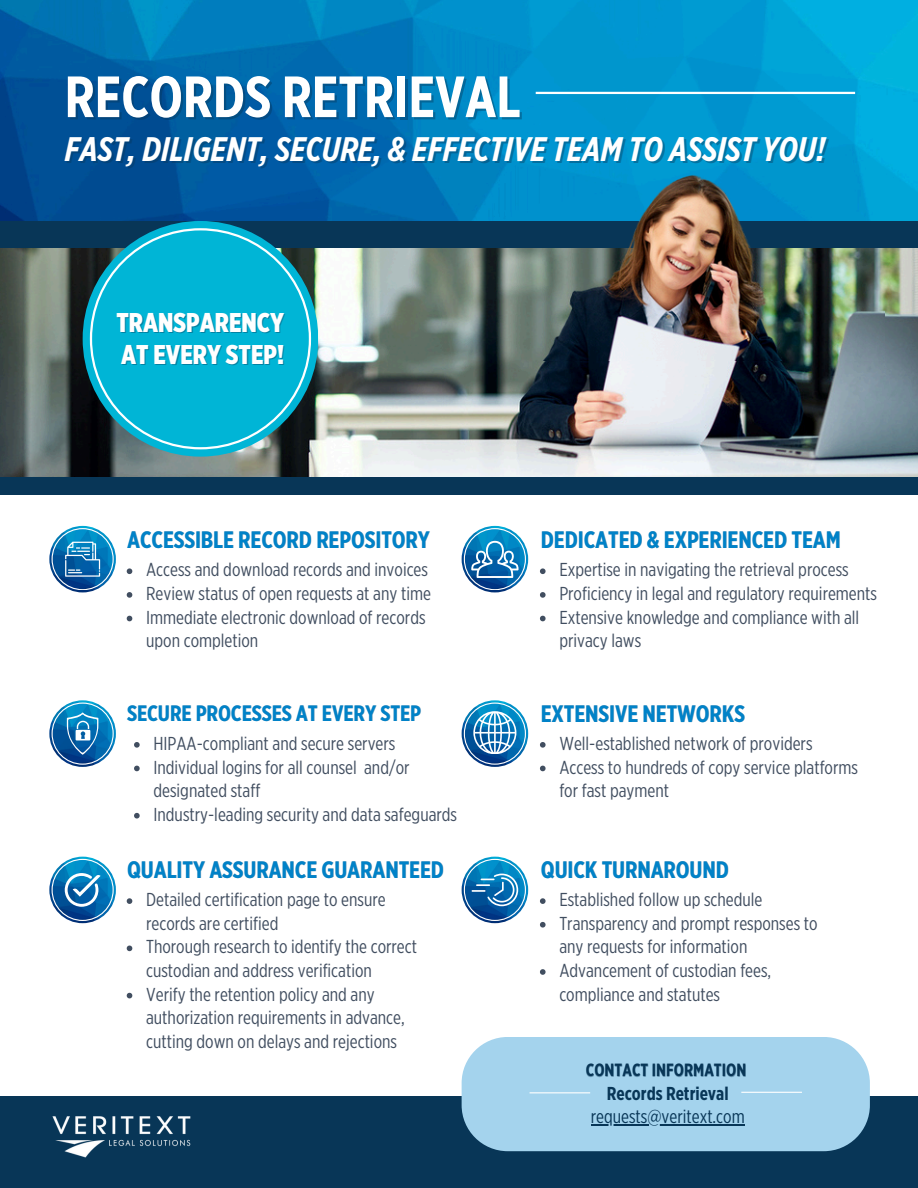
<style>
.page{position:relative;width:918px;height:1188px;background:#fff}
.page>*{position:absolute;margin:0;border:0;box-sizing:border-box;transform-origin:0 0}
.t1{font:700 58.05px "Gotham X Narrow";color:#fff}
.t2{font:italic 700 34.05px "Gotham X Narrow";color:#fff}
.t3{font:900 27.15px "Gotham X Narrow";color:#fff}
.t4{font:700 23.7px "Gotham X Narrow";color:#0082c8}
.t5{font:700 22.2px "Gotham X Narrow";color:#0082c8}
.t6{font:18.75px/23.7px "Gotham X Narrow";color:#414e60}
.t7{font:18.75px "Gotham X Narrow";color:#083657}
.t8{font:700 18.75px "Gotham X Narrow";color:#083657}
.t9{font:700 17.7px "Gotham X Narrow";color:#083657}
</style>
<div class="page">
<div style="left:0;top:457px;width:918px;height:38px;background:#083657"></div>
<img style="left:0;top:0;width:918px;height:221px">
<hr style="left:536px;top:92px;width:319px;height:2px;background:#fff">
<div style="left:0;top:1096px;width:918px;height:92px;background:#083657"></div>
<img style="left:52px;top:1116px;width:139px;height:42px">
<div style="left:462px;top:1037px;width:408px;height:114px;background:#a4d3ed;border-radius:46px"></div>
<img style="left:462px;top:857px;width:66px;height:66px;border-radius:50%">
<svg style="left:464px;top:859px;width:62px;height:62px"></svg>
<img style="left:49px;top:700px;width:67px;height:67px;border-radius:50%">
<svg style="left:52px;top:703px;width:61px;height:61px"></svg>
<img style="left:49px;top:857px;width:67px;height:66px;border-radius:50%">
<img style="left:462px;top:700px;width:66px;height:67px;border-radius:50%">
<img style="left:462px;top:526px;width:66px;height:66px;border-radius:50%">
<svg style="left:464px;top:528px;width:62px;height:62px"></svg>
<img style="left:49px;top:526px;width:67px;height:66px;border-radius:50%">
<svg style="left:52px;top:528px;width:61px;height:62px;background:#428fc0"></svg>
<img style="left:0;top:248px;width:918px;height:228px">
<svg style="left:52px;top:859px;width:61px;height:62px"></svg>
<svg style="left:464px;top:703px;width:62px;height:61px"></svg>
<hr style="left:530px;top:1092px;width:60px;height:1px;background:#fff">
<hr style="left:741px;top:1092px;width:61px;height:1px;background:#fff">
<hr style="left:591px;top:1124px;width:154px;height:2px;background:#083657">
<svg style="left:540px;top:898px;width:6px;height:6px"></svg>
<svg style="left:540px;top:922px;width:6px;height:6px"></svg>
<svg style="left:540px;top:969px;width:6px;height:6px"></svg>
<svg style="left:134px;top:742px;width:6px;height:6px"></svg>
<svg style="left:134px;top:766px;width:6px;height:5px"></svg>
<svg style="left:134px;top:813px;width:6px;height:6px"></svg>
<svg style="left:127px;top:898px;width:5px;height:6px"></svg>
<svg style="left:127px;top:946px;width:5px;height:5px"></svg>
<svg style="left:127px;top:993px;width:5px;height:5px"></svg>
<svg style="left:540px;top:742px;width:6px;height:6px"></svg>
<svg style="left:540px;top:766px;width:6px;height:5px"></svg>
<svg style="left:540px;top:568px;width:6px;height:6px"></svg>
<svg style="left:540px;top:592px;width:6px;height:6px"></svg>
<svg style="left:540px;top:616px;width:6px;height:5px"></svg>
<svg style="left:127px;top:568px;width:5px;height:6px"></svg>
<svg style="left:127px;top:592px;width:5px;height:6px"></svg>
<svg style="left:127px;top:616px;width:5px;height:5px"></svg>
<div style="left:0;top:221px;width:918px;height:27px;background:#083657"></div>
<img style="left:0;top:172px;width:884px;height:189px">
<div style="left:83px;top:221px;width:235px;height:236px;background:#00b5d6;border-radius:50%"></div>
<svg style="left:90px;top:228px;width:221px;height:221px"></svg>
<p class="t1" style="left:65px;top:61px;width:458px">RECORDS RETRIEVAL</p>
<h1 class="t2" style="left:65px;top:128px;width:762px">FAST, DILIGENT, SECURE, &amp; EFFECTIVE TEAM TO ASSIST YOU!</h1>
<p class="t3" style="left:116px;top:306px;width:169px">TRANSPARENCY</p>
<p class="t3" style="left:121px;top:337px;width:165px">AT EVERY STEP!</p>
<h3 class="t4" style="left:127px;top:525px;width:304px">ACCESSIBLE RECORD REPOSITORY</h3>
<p class="t6" style="left:146px;top:558px;width:283px">Access and download records and invoices</p>
<h3 class="t6" style="left:146px;top:581px;width:286px">Review status of open requests at any time</h3>
<p class="t6" style="left:146px;top:605px;width:281px">Immediate electronic download of records upon completion</p>
<p class="t5" style="left:127px;top:699px;width:296px">SECURE PROCESSES AT EVERY STEP</p>
<p class="t6" style="left:153px;top:731px;width:244px">HIPAA-compliant and secure servers</p>
<p class="t6" style="left:153px;top:755px;width:258px">Individual logins for all counsel and/or designated staff</p>
<p class="t6" style="left:153px;top:802px;width:305px">Industry-leading security and data safeguards</p>
<h3 class="t4" style="left:127px;top:855px;width:318px">QUALITY ASSURANCE GUARANTEED</h3>
<p class="t6" style="left:146px;top:888px;width:241px">Detailed certification page to ensure records are certified</p>
<p class="t6" style="left:146px;top:935px;width:272px">Thorough research to identify the correct custodian and address verification</p>
<h3 class="t6" style="left:146px;top:982px;width:260px">Verify the retention policy and any authorization requirements in advance, cutting down on delays and rejections</h3>
<p class="t4" style="left:541px;top:525px;width:301px">DEDICATED &amp; EXPERIENCED TEAM</p>
<p class="t6" style="left:559px;top:558px;width:291px">Expertise in navigating the retrieval process</p>
<p class="t6" style="left:559px;top:581px;width:319px">Proficiency in legal and regulatory requirements</p>
<p class="t6" style="left:559px;top:605px;width:301px">Extensive knowledge and compliance with all privacy laws</p>
<p class="t4" style="left:541px;top:699px;width:206px">EXTENSIVE NETWORKS</p>
<p class="t6" style="left:559px;top:731px;width:255px">Well-established network of providers</p>
<p class="t6" style="left:559px;top:755px;width:300px">Access to hundreds of copy service platforms for fast payment</p>
<p class="t4" style="left:541px;top:855px;width:190px">QUICK TURNAROUND</p>
<p class="t6" style="left:559px;top:888px;width:205px">Established follow up schedule</p>
<p class="t6" style="left:559px;top:911px;width:260px">Transparency and prompt responses to any requests for information</p>
<p class="t6" style="left:559px;top:958px;width:213px">Advancement of custodian fees, compliance and statutes</p>
<p class="t9" style="left:586px;top:1059px;width:162px">CONTACT INFORMATION</p>
<h3 class="t8" style="left:607px;top:1082px;width:123px">Records Retrieval</h3>
<h3 class="t7" style="left:591px;top:1105px;width:155px">requests@veritext.com</h3>
</div>
